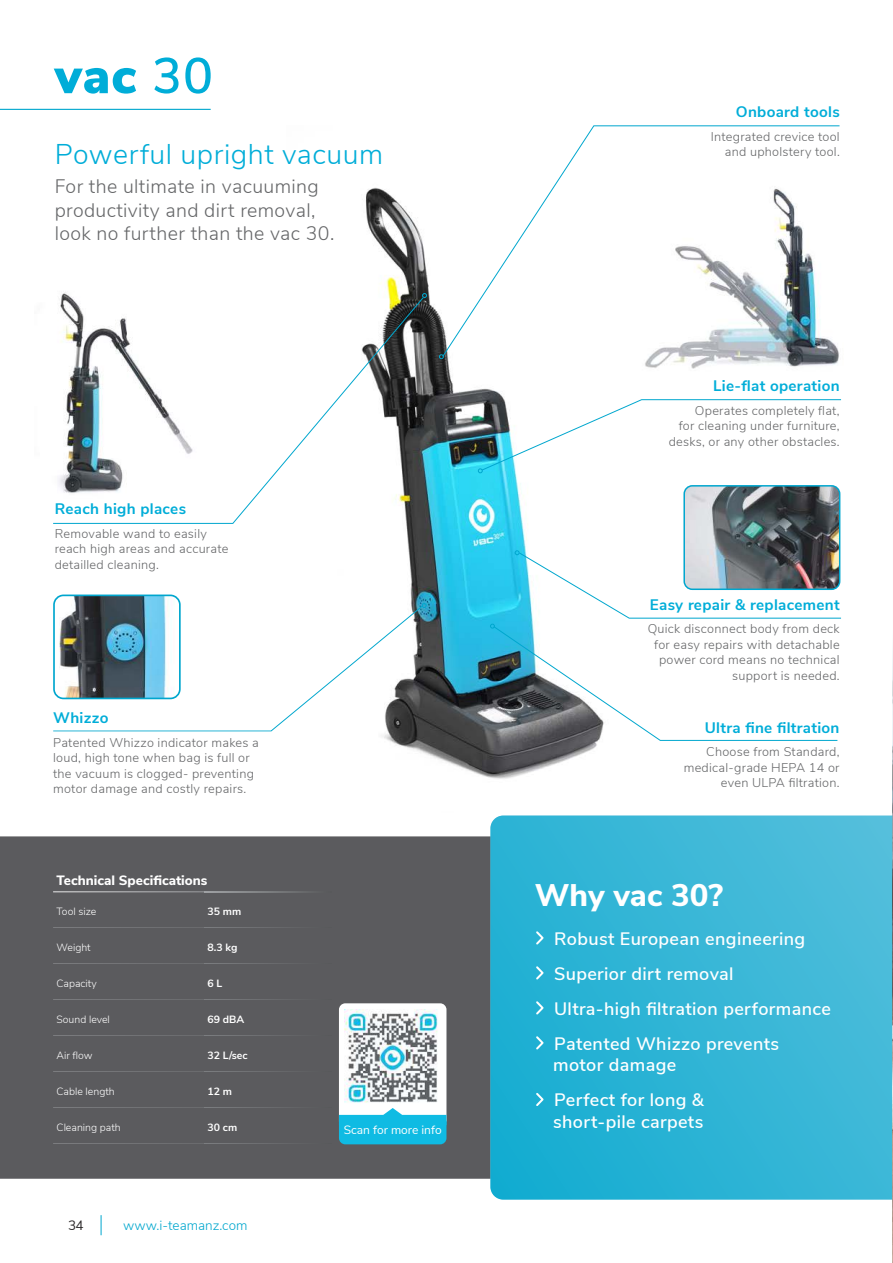
<style>
.page{position:relative;width:893px;height:1263px;background:#fff}
.page>*{position:absolute;margin:0;border:0;box-sizing:border-box;transform-origin:0 0}
.t1{font:900 50.1px "Nunito Sans";color:#00add8}
.t2{font:800 31.2px "Nunito Sans";color:#fff}
.t3{font:300 28.5px "Nunito Sans";letter-spacing:.02em;color:#00add8}
.t4{font:300 19.5px/23.4px "Nunito Sans";letter-spacing:.02em;color:#656668}
.t5{font:600 18px/35px "Nunito Sans";letter-spacing:.02em;color:#fff}
.t6{font:700 15.3px "Nunito Sans";letter-spacing:.02em;color:#00add8}
.t7{font:800 13.5px "Nunito Sans";color:#fff}
.t8{font:300 13.5px "Nunito Sans";color:#00a7ce}
.t9{font:300 12.75px/15.5px "Nunito Sans";letter-spacing:.02em;color:#656668;text-align:right}
.t10{font:12px "Nunito Sans";color:#fff}
.t11{font:300 10.5px "Nunito Sans";color:#fff}
.t12{font:700 10.5px "Nunito Sans";color:#fff}
.s1{font-weight:600}
.s2{font-weight:400;color:#2b2829}
.s3{font-weight:200;font-size:22.5px}
</style>
<div class="page">
<div style="left:0;top:836px;width:490px;height:343px;background:#5b5b5e"></div>
<svg style="left:490px;top:815px;width:402px;height:384px;background:#33b5d6"></svg>
<img style="left:366px;top:187px;width:232px;height:592px">
<hr style="left:0;top:109px;width:211px;height:1px;background:#00a7ce">
<svg style="left:53px;top:297px;width:371px;height:227px"></svg>
<svg style="left:422px;top:293px;width:5px;height:5px"></svg>
<svg style="left:534px;top:929px;width:11px;height:17px"></svg>
<svg style="left:534px;top:964px;width:11px;height:17px"></svg>
<svg style="left:534px;top:999px;width:11px;height:17px"></svg>
<svg style="left:534px;top:1034px;width:11px;height:17px"></svg>
<svg style="left:534px;top:1091px;width:11px;height:17px"></svg>
<img style="left:53px;top:927px;width:279px;height:1px">
<img style="left:53px;top:963px;width:279px;height:1px">
<img style="left:53px;top:999px;width:279px;height:1px">
<img style="left:53px;top:1035px;width:279px;height:1px">
<img style="left:53px;top:1071px;width:279px;height:1px">
<img style="left:53px;top:1107px;width:279px;height:1px">
<img style="left:53px;top:1143px;width:279px;height:1px">
<img style="left:53px;top:891px;width:279px;height:1px">
<svg style="left:478px;top:399px;width:363px;height:74px"></svg>
<img style="left:645px;top:357px;width:194px;height:12px">
<img style="left:53px;top:292px;width:147px;height:208px">
<svg style="left:53px;top:605px;width:370px;height:126px"></svg>
<svg style="left:422px;top:603px;width:5px;height:5px"></svg>
<svg style="left:490px;top:550px;width:351px;height:191px"></svg>
<img style="left:684px;top:488px;width:156px;height:101px">
<div style="left:683px;top:485px;width:157px;height:105px;border:2px solid #00a6ce;border-radius:8px"></div>
<svg style="left:442px;top:125px;width:398px;height:232px"></svg>
<svg style="left:439px;top:354px;width:5px;height:5px"></svg>
<img style="left:54px;top:597px;width:126px;height:101px">
<div style="left:53px;top:594px;width:128px;height:105px;border:2px solid #00a6ce;border-radius:9px"></div>
<svg style="left:339px;top:1003px;width:107px;height:141px"></svg>
<img style="left:892px;top:651px;width:1px;height:611px">
<h1 class="t1" style="left:55px;top:56px;width:160px">vac <span class="s1">30</span></h1>
<h3 class="t3" style="left:55px;top:142px;width:330px">Powerful upright vacuum</h3>
<h3 class="t4" style="left:55px;top:176px;width:281px">For the ultimate in vacuuming productivity and dirt removal, look no further than the vac 30.</h3>
<p class="t6" style="left:55px;top:502px;width:133px">Reach high places</p>
<p class="t9" style="left:55px;top:526px;width:175px;text-align:left">Removable wand to easily reach high areas and accurate detailled cleaning.</p>
<p class="t6" style="left:53px;top:711px;width:57px">Whizzo</p>
<p class="t9" style="left:53px;top:735px;width:207px;text-align:left">Patented Whizzo indicator makes a loud, high tone when bag is full or the vacuum is clogged- preventing motor damage and costly repairs.</p>
<p class="t7" style="left:57px;top:871px;width:152px">Technical Specifications</p>
<p class="t11" style="left:57px;top:907px;width:41px">Tool size</p>
<p class="t12" style="left:208px;top:907px;width:35px">35 mm</p>
<p class="t11" style="left:57px;top:943px;width:36px">Weight</p>
<p class="t12" style="left:208px;top:943px;width:31px">8.3 kg</p>
<p class="t11" style="left:57px;top:979px;width:42px">Capacity</p>
<p class="t12" style="left:208px;top:979px;width:16px">6 L</p>
<p class="t11" style="left:57px;top:1015px;width:55px">Sound level</p>
<p class="t12" style="left:208px;top:1015px;width:38px">69 dBA</p>
<p class="t11" style="left:57px;top:1048px;width:38px">Air flow</p>
<p class="t12" style="left:208px;top:1051px;width:42px">32 L/sec</p>
<p class="t11" style="left:57px;top:1087px;width:60px">Cable length</p>
<p class="t12" style="left:208px;top:1087px;width:26px">12 m</p>
<p class="t11" style="left:57px;top:1123px;width:66px">Cleaning path</p>
<p class="t12" style="left:208px;top:1123px;width:31px">30 cm</p>
<p class="t8" style="left:68px;top:1220px;width:181px"><span class="s2">34</span> <span class="s3">|</span> www.i-teamanz.com</p>
<p class="t10" style="left:344px;top:1125px;width:99px">Scan for more info</p>
<p class="t6" style="left:736px;top:105px;width:105px">Onboard tools</p>
<p class="t9" style="left:711px;top:129px;width:130px">Integrated crevice tool and upholstery tool.</p>
<p class="t6" style="left:713px;top:375px;width:128px">Lie-flat operation</p>
<p class="t9" style="left:669px;top:402px;width:172px">Operates completely flat,<br>for cleaning under furniture, desks, or any other obstacles.</p>
<p class="t6" style="left:650px;top:598px;width:191px">Easy repair &amp; replacement</p>
<p class="t9" style="left:648px;top:622px;width:194px">Quick disconnect body from deck for easy repairs with detachable power cord means no technical support is needed.</p>
<p class="t6" style="left:705px;top:716px;width:136px">Ultra fine filtration</p>
<p class="t9" style="left:684px;top:745px;width:157px">Choose from Standard, medical-grade HEPA 14 or even ULPA filtration.</p>
<h2 class="t2" style="left:535px;top:884px;width:190px">Why vac 30?</h2>
<h3 class="t5" style="left:554px;top:922px;width:278px">Robust European engineering<br>Superior dirt removal<br>Ultra-high filtration performance<br>Patented Whizzo prevents</h3>
<h3 class="t5" style="left:553px;top:1049px;width:152px">motor damage<br>Perfect for long &amp;</h3>
<h3 class="t5" style="left:553px;top:1105px;width:152px">short-pile carpets</h3>
</div>
